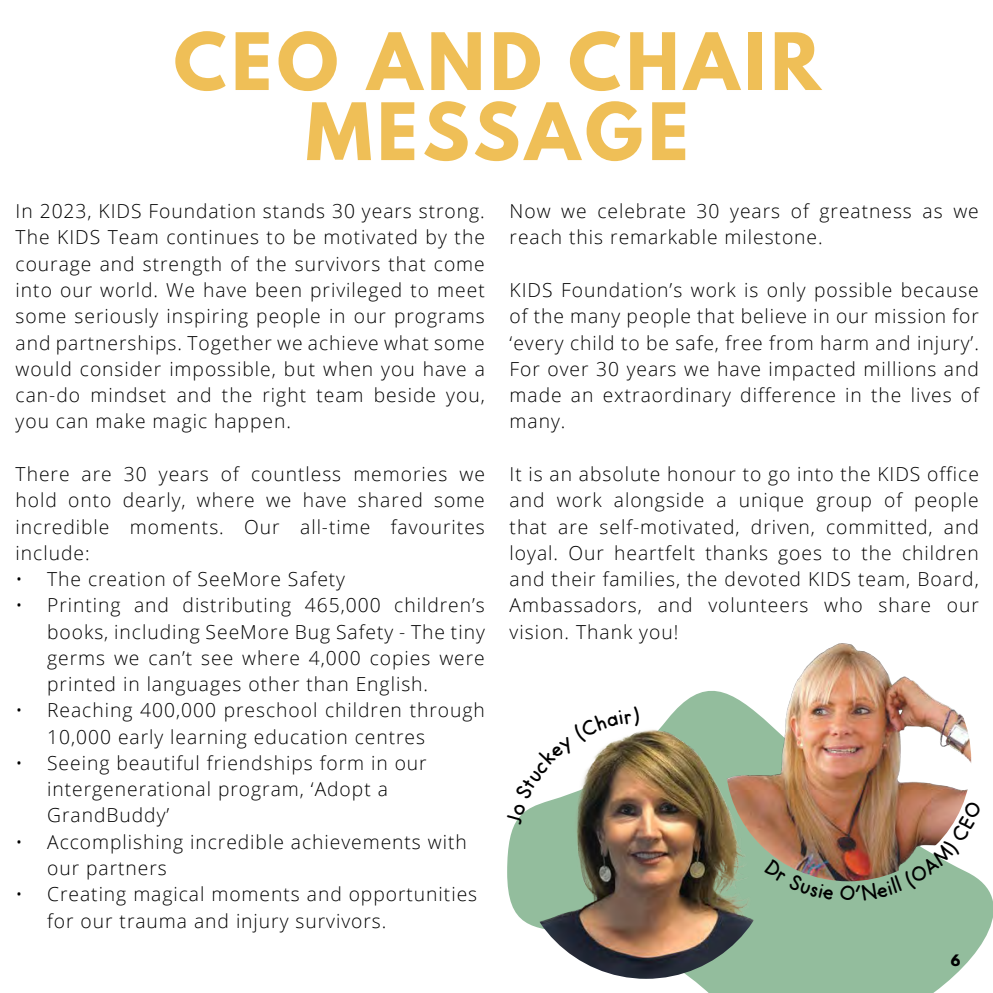
<style>
.page{position:relative;width:993px;height:993px;background:#fff}
.page>*{position:absolute;margin:0;border:0;box-sizing:border-box;transform-origin:0 0}
.Sub_Title{font:700 70px/70px "League Spartan";letter-spacing:.07em;color:#efbf57;text-align:center}
.t1{font:300 19.25px/26.2px "Open Sans";letter-spacing:.05em;color:#000;text-align:justify}
.t2{font:700 14px "League Spartan";color:#000}
</style>
<div class="page">
<svg style="left:507px;top:691px;width:485px;height:301px;fill:#93bd9d"></svg>
<img style="left:517px;top:721px;width:257px;height:257px;border-radius:128px">
<img style="left:725px;top:643px;width:245px;height:238px">
<svg style="left:507px;top:706px;width:132px;height:118px"></svg>
<img style="left:763px;top:858px;width:70px;height:41px">
<img style="left:840px;top:800px;width:141px;height:100px">
<p class="Sub_Title" style="left:174px;top:26px;width:648px">CEO AND CHAIR<br>MESSAGE</p>
<p class="t1" style="left:16px;top:197px;width:470px">In 2023, KIDS Foundation stands 30 years strong.<br>The KIDS Team continues to be motivated by the courage and strength of the survivors that come into our world. We have been privileged to meet some seriously inspiring people in our programs and partnerships. Together we achieve what some would consider impossible, but when you have a can-do mindset and the right team beside you, you can make magic happen.</p>
<p class="t1" style="left:16px;top:460px;width:470px">There are 30 years of countless memories we hold onto dearly, where we have shared some incredible moments. Our all-time favourites include:</p>
<p class="t1" style="left:16px;top:565px;width:331px">• The creation of SeeMore Safety</p>
<p class="t1" style="left:47px;top:591px;width:439px;text-indent:-32px">• Printing and distributing 465,000 children’s books, including SeeMore Bug Safety - The tiny germs we can’t see where 4,000 copies were printed in languages other than English.</p>
<p class="t1" style="left:47px;top:696px;width:439px;text-indent:-32px">• Reaching 400,000 preschool children through<br>10,000 early learning education centres</p>
<p class="t1" style="left:47px;top:749px;width:381px;text-align:left;text-indent:-32px">• Seeing beautiful friendships form in our intergenerational program, ‘Adopt a<br>GrandBuddy’</p>
<p class="t1" style="left:47px;top:827px;width:421px;text-indent:-32px">• Accomplishing incredible achievements with our partners</p>
<p class="t1" style="left:47px;top:880px;width:431px;text-indent:-32px">• Creating magical moments and opportunities for our trauma and injury survivors.</p>
<p class="t1" style="left:509px;top:197px;width:470px">Now we celebrate 30 years of greatness as we reach this remarkable milestone.</p>
<p class="t1" style="left:509px;top:276px;width:470px">KIDS Foundation’s work is only possible because of the many people that believe in our mission for ‘every child to be safe, free from harm and injury’.<br>For over 30 years we have impacted millions and made an extraordinary difference in the lives of many.</p>
<p class="t1" style="left:509px;top:460px;width:470px">It is an absolute honour to go into the KIDS office and work alongside a unique group of people that are self-motivated, driven, committed, and loyal. Our heartfelt thanks goes to the children and their families, the devoted KIDS team, Board, Ambassadors, and volunteers who share our vision. Thank you!</p>
<p class="t2" style="left:950px;top:949px;width:11px">6</p>
</div>
